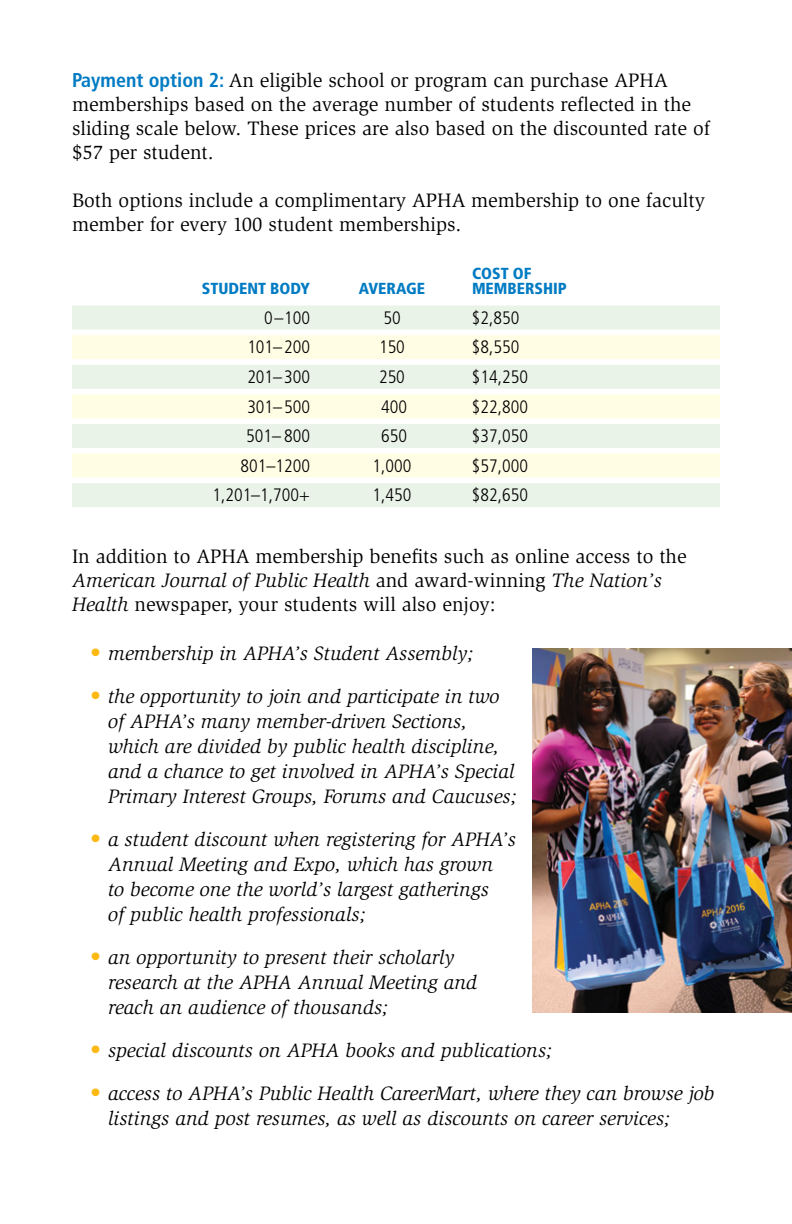
<style>
.page{position:relative;width:792px;height:1224px;background:#fff}
.page>*{position:absolute;margin:0;border:0;box-sizing:border-box;transform-origin:0 0}
.t1{font:italic 20px/25px "Slimbach";color:#000}
.t2{font:20px/24px "Slimbach";color:#000}
.t3{font:300 condensed 18px "Frutiger";color:#000}
.t4{font:900 condensed 16px "Frutiger";color:#007bc3}
.s1{font-family:"Frutiger";font-weight:700;font-stretch:condensed;color:#007bc3}
.s2{font-style:italic}
.s3{font-family:"Frutiger";font-weight:700;font-style:normal;font-stretch:condensed;font-size:22px;color:#fdb913}
</style>
<div class="page">
<div style="left:72px;top:306px;width:648px;height:24px;background:#eaf3e7"></div>
<div style="left:72px;top:335px;width:648px;height:24px;background:#fffde3"></div>
<div style="left:72px;top:365px;width:648px;height:24px;background:#eaf3e7"></div>
<div style="left:72px;top:394px;width:648px;height:24px;background:#fffde3"></div>
<div style="left:72px;top:424px;width:648px;height:24px;background:#eaf3e7"></div>
<div style="left:72px;top:454px;width:648px;height:24px;background:#fffde3"></div>
<div style="left:72px;top:483px;width:648px;height:24px;background:#eaf3e7"></div>
<img style="left:532px;top:648px;width:260px;height:364px">
<p class="t2" style="left:72px;top:68px;width:640px"><span class="s1">Payment option 2:</span> An eligible school or program can purchase APHA memberships based on the average number of students reflected in the sliding scale below. These prices are also based on the discounted rate of $57 per student.</p>
<p class="t2" style="left:72px;top:188px;width:635px">Both options include a complimentary APHA membership to one faculty member for every 100 student memberships.</p>
<p class="t4" style="left:472px;top:263px;width:61px">COST OF</p>
<p class="t4" style="left:202px;top:279px;width:110px">STUDENT BODY</p>
<p class="t4" style="left:359px;top:279px;width:68px">AVERAGE</p>
<p class="t4" style="left:472px;top:279px;width:95px">MEMBERSHIP</p>
<p class="t3" style="left:264px;top:307px;width:47px">0–100</p>
<p class="t3" style="left:383px;top:307px;width:19px">50</p>
<p class="t3" style="left:472px;top:307px;width:49px">$2,850</p>
<p class="t3" style="left:247px;top:337px;width:64px">101–200</p>
<p class="t3" style="left:379px;top:337px;width:27px">150</p>
<p class="t3" style="left:472px;top:337px;width:49px">$8,550</p>
<p class="t3" style="left:247px;top:367px;width:64px">201–300</p>
<p class="t3" style="left:379px;top:367px;width:27px">250</p>
<p class="t3" style="left:472px;top:367px;width:58px">$14,250</p>
<p class="t3" style="left:247px;top:396px;width:64px">301–500</p>
<p class="t3" style="left:381px;top:396px;width:27px">400</p>
<p class="t3" style="left:472px;top:396px;width:58px">$22,800</p>
<p class="t3" style="left:246px;top:426px;width:65px">501– 800</p>
<p class="t3" style="left:381px;top:426px;width:27px">650</p>
<p class="t3" style="left:472px;top:426px;width:58px">$37,050</p>
<p class="t3" style="left:241px;top:455px;width:71px">801–1200</p>
<p class="t3" style="left:373px;top:455px;width:40px">1,000</p>
<p class="t3" style="left:472px;top:455px;width:58px">$57,000</p>
<p class="t3" style="left:212px;top:485px;width:99px">1,201–1,700+</p>
<p class="t3" style="left:373px;top:485px;width:40px">1,450</p>
<p class="t3" style="left:472px;top:485px;width:58px">$82,650</p>
<p class="t2" style="left:72px;top:545px;width:616px">In addition to APHA membership benefits such as online access to the<br><span class="s2">American Journal of Public Health</span> and award-winning <span class="s2">The Nation’s<br>Health</span> newspaper, your students will also enjoy:</p>
<p class="t1" style="left:90px;top:641px;width:385px"><span class="s3">•</span> membership in APHA’s Student Assembly;</p>
<p class="t1" style="left:108px;top:684px;width:410px;text-indent:-18px"><span class="s3">•</span> the opportunity to join and participate in two of APHA’s many member-driven Sections, which are divided by public health discipline, and a chance to get involved in APHA’s Special Primary Interest Groups, Forums and Caucuses;</p>
<p class="t1" style="left:108px;top:827px;width:409px;text-indent:-18px"><span class="s3">•</span> a student discount when registering for APHA’s Annual Meeting and Expo, which has grown<br>to become one the world’s largest gatherings<br>of public health professionals;</p>
<p class="t1" style="left:108px;top:945px;width:371px;text-indent:-18px"><span class="s3">•</span> an opportunity to present their scholarly research at the APHA Annual Meeting and reach an audience of thousands;</p>
<p class="t1" style="left:90px;top:1038px;width:464px"><span class="s3">•</span> special discounts on APHA books and publications;</p>
<p class="t1" style="left:108px;top:1081px;width:608px;text-indent:-18px"><span class="s3">•</span> access to APHA’s Public Health CareerMart, where they can browse job listings and post resumes, as well as discounts on career services;</p>
</div>
